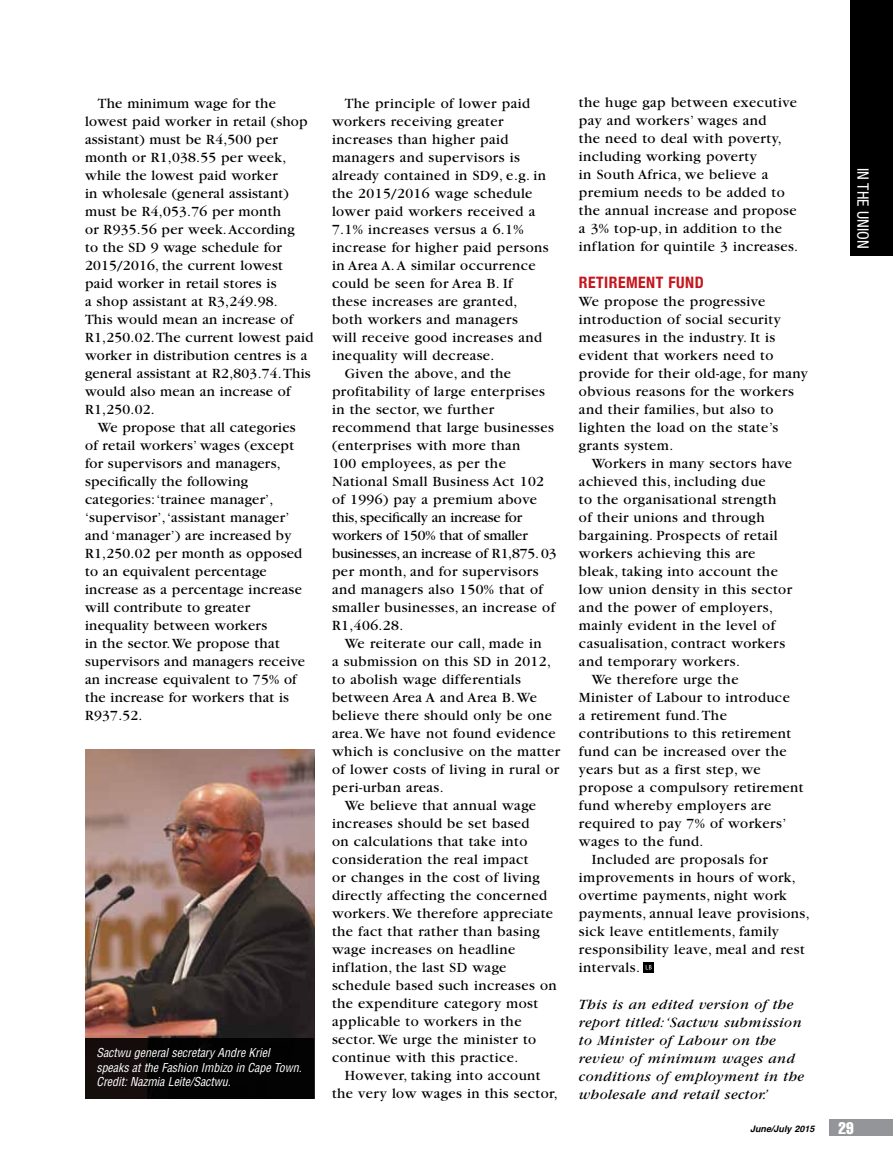
<style>
.page{position:relative;width:893px;height:1170px;background:#fff}
.page>*{position:absolute;margin:0;border:0;box-sizing:border-box;transform-origin:0 0}
.t1{font:extra-condensed 16.5px "Helvetica";color:#fff}
.t2{font:700 condensed 15.75px "Helvetica Neue";letter-spacing:.03em;color:#c4161c}
.t3{font:condensed 15.75px "Helvetica Neue";color:#fff}
.t4{font:14.7px/18px "Garamond";letter-spacing:.03em;color:#000}
.t5{font:italic 14.7px/18px "Garamond";letter-spacing:.03em;color:#000}
.t6{font:14.7px "Garamond";letter-spacing:-.01em;color:#000}
.t7{font:italic condensed 12px/14.4px "Helvetica";letter-spacing:-.005em;color:#fff}
.t8{font:italic 700 9px "Helvetica";color:#000}
</style>
<div class="page">
<div style="left:850px;top:0;width:43px;height:255px;background:#000"></div>
<div style="left:829px;top:1118px;width:64px;height:17px;background:#939598"></div>
<svg style="left:643px;top:962px;width:11px;height:10px"></svg>
<svg style="left:646px;top:965px;width:6px;height:4px"></svg>
<img style="left:85px;top:749px;width:229px;height:288px">
<div style="left:85px;top:1037px;width:229px;height:61px;background:linear-gradient(to right,#130c0a,#000)"></div>
<p class="t4" style="left:85px;top:95px;width:230px;text-indent:13px">The minimum wage for the lowest paid worker in retail (shop assistant) must be R4,500 per month or R1,038.55 per week, while the lowest paid worker<br>in wholesale (general assistant) must be R4,053.76 per month<br>or R935.56 per week. According<br>to the SD 9 wage schedule for<br>2015/2016, the current lowest paid worker in retail stores is<br>a shop assistant at R3,249.98.<br>This would mean an increase of<br>R1,250.02. The current lowest paid worker in distribution centres is a general assistant at R2,803.74. This would also mean an increase of<br>R1,250.02.</p>
<p class="t4" style="left:85px;top:418px;width:222px;text-indent:13px">We propose that all categories of retail workers’ wages (except for supervisors and managers, specifically the following categories: ‘trainee manager’, ‘supervisor’, ‘assistant manager’ and ‘manager’) are increased by<br>R1,250.02 per month as opposed to an equivalent percentage increase as a percentage increase will contribute to greater inequality between workers<br>in the sector. We propose that supervisors and managers receive an increase equivalent to 75% of the increase for workers that is<br>R937.52.</p>
<p class="t7" style="left:96px;top:1045px;width:207px">Sactwu general secretary Andre Kriel speaks at the Fashion Imbizo in Cape Town.<br>Credit: Nazmia Leite/Sactwu.</p>
<p class="t4" style="left:345px;top:94px;width:187px">The principle of lower paid</p>
<p class="t4" style="left:332px;top:112px;width:173px">workers receiving greater</p>
<p class="t4" style="left:332px;top:130px;width:178px">increases than higher paid</p>
<p class="t4" style="left:332px;top:148px;width:189px">managers and supervisors is</p>
<p class="t4" style="left:332px;top:166px;width:215px">already contained in SD9, e.g. in</p>
<p class="t4" style="left:332px;top:184px;width:202px">the 2015/2016 wage schedule</p>
<p class="t4" style="left:332px;top:202px;width:205px">lower paid workers received a</p>
<p class="t4" style="left:332px;top:220px;width:193px">7.1% increases versus a 6.1%</p>
<p class="t4" style="left:332px;top:238px;width:218px">increase for higher paid persons</p>
<p class="t4" style="left:332px;top:256px;width:205px">in Area A. A similar occurrence</p>
<p class="t4" style="left:332px;top:274px;width:182px">could be seen for Area B. If</p>
<p class="t4" style="left:332px;top:292px;width:187px">these increases are granted,</p>
<p class="t4" style="left:332px;top:310px;width:187px">both workers and managers</p>
<p class="t4" style="left:332px;top:328px;width:212px">will receive good increases and</p>
<p class="t4" style="left:332px;top:346px;width:164px">inequality will decrease.</p>
<p class="t4" style="left:345px;top:364px;width:168px">Given the above, and the</p>
<p class="t4" style="left:332px;top:382px;width:214px">profitability of large enterprises</p>
<p class="t4" style="left:332px;top:400px;width:164px">in the sector, we further</p>
<p class="t4" style="left:332px;top:418px;width:223px">recommend that large businesses</p>
<p class="t4" style="left:332px;top:436px;width:190px">(enterprises with more than</p>
<p class="t4" style="left:332px;top:454px;width:175px">100 employees, as per the</p>
<p class="t4" style="left:332px;top:472px;width:214px">National Small Business Act 102</p>
<p class="t4" style="left:332px;top:490px;width:206px">of 1996) pay a premium above</p>
<p class="t6" style="left:332px;top:509px;width:192px">this, specifically an increase for</p>
<p class="t6" style="left:332px;top:527px;width:197px">workers of 150% that of smaller</p>
<p class="t6" style="left:332px;top:545px;width:226px">businesses, an increase of R1,875. 03</p>
<p class="t4" style="left:332px;top:562px;width:208px">per month, and for supervisors</p>
<p class="t4" style="left:332px;top:580px;width:212px">and managers also 150% that of</p>
<p class="t4" style="left:332px;top:598px;width:225px">smaller businesses, an increase of</p>
<p class="t4" style="left:332px;top:616px;width:73px">R1,406.28.</p>
<p class="t4" style="left:345px;top:634px;width:199px">We reiterate our call, made in</p>
<p class="t4" style="left:332px;top:652px;width:220px">a submission on this SD in 2012,</p>
<p class="t4" style="left:332px;top:670px;width:190px">to abolish wage differentials</p>
<p class="t4" style="left:332px;top:688px;width:207px">between Area A and Area B. We</p>
<p class="t4" style="left:332px;top:706px;width:222px">believe there should only be one</p>
<p class="t4" style="left:332px;top:724px;width:225px">area. We have not found evidence</p>
<p class="t4" style="left:332px;top:742px;width:230px">which is conclusive on the matter</p>
<p class="t4" style="left:332px;top:760px;width:229px">of lower costs of living in rural or</p>
<p class="t4" style="left:332px;top:778px;width:113px">peri-urban areas.</p>
<p class="t4" style="left:345px;top:796px;width:193px">We believe that annual wage</p>
<p class="t4" style="left:332px;top:814px;width:199px">increases should be set based</p>
<p class="t4" style="left:332px;top:832px;width:197px">on calculations that take into</p>
<p class="t4" style="left:332px;top:850px;width:198px">consideration the real impact</p>
<p class="t4" style="left:332px;top:868px;width:210px">or changes in the cost of living</p>
<p class="t4" style="left:332px;top:886px;width:217px">directly affecting the concerned</p>
<p class="t4" style="left:332px;top:904px;width:223px">workers. We therefore appreciate</p>
<p class="t4" style="left:332px;top:922px;width:209px">the fact that rather than basing</p>
<p class="t4" style="left:332px;top:940px;width:185px">wage increases on headline</p>
<p class="t4" style="left:332px;top:958px;width:176px">inflation, the last SD wage</p>
<p class="t4" style="left:332px;top:976px;width:226px">schedule based such increases on</p>
<p class="t4" style="left:332px;top:994px;width:208px">the expenditure category most</p>
<p class="t4" style="left:332px;top:1012px;width:191px">applicable to workers in the</p>
<p class="t4" style="left:332px;top:1030px;width:206px">sector. We urge the minister to</p>
<p class="t4" style="left:332px;top:1048px;width:188px">continue with this practice.</p>
<p class="t4" style="left:345px;top:1066px;width:197px">However, taking into account</p>
<p class="t4" style="left:332px;top:1084px;width:227px">the very low wages in this sector,</p>
<p class="t4" style="left:579px;top:94px;width:221px">the huge gap between executive pay and workers’ wages and<br>the need to deal with poverty, including working poverty<br>in South Africa, we believe a premium needs to be added to the annual increase and propose a 3% top-up, in addition to the inflation for quintile 3 increases.</p>
<p class="t2" style="left:579px;top:273px;width:126px">RETIREMENT FUND</p>
<p class="t4" style="left:579px;top:293px;width:230px">We propose the progressive introduction of social security measures in the industry. It is evident that workers need to provide for their old-age, for many obvious reasons for the workers and their families, but also to lighten the load on the state’s grants system.</p>
<p class="t4" style="left:592px;top:455px;width:202px">Workers in many sectors have</p>
<p class="t4" style="left:579px;top:473px;width:188px">achieved this, including due</p>
<p class="t4" style="left:579px;top:491px;width:199px">to the organisational strength</p>
<p class="t4" style="left:579px;top:509px;width:187px">of their unions and through</p>
<p class="t4" style="left:579px;top:527px;width:200px">bargaining. Prospects of retail</p>
<p class="t4" style="left:579px;top:544px;width:178px">workers achieving this are</p>
<p class="t4" style="left:579px;top:562px;width:200px">bleak, taking into account the</p>
<p class="t4" style="left:579px;top:580px;width:215px">low union density in this sector</p>
<p class="t4" style="left:579px;top:598px;width:196px">and the power of employers,</p>
<p class="t4" style="left:579px;top:616px;width:198px">mainly evident in the level of</p>
<p class="t4" style="left:579px;top:634px;width:208px">casualisation, contract workers</p>
<p class="t4" style="left:579px;top:652px;width:163px">and temporary workers.</p>
<p class="t4" style="left:592px;top:670px;width:148px">We therefore urge the</p>
<p class="t4" style="left:579px;top:688px;width:212px">Minister of Labour to introduce</p>
<p class="t4" style="left:579px;top:706px;width:149px">a retirement fund. The</p>
<p class="t4" style="left:579px;top:724px;width:214px">contributions to this retirement</p>
<p class="t4" style="left:579px;top:742px;width:209px">fund can be increased over the</p>
<p class="t4" style="left:579px;top:760px;width:183px">years but as a first step, we</p>
<p class="t4" style="left:579px;top:778px;width:226px">propose a compulsory retirement</p>
<p class="t4" style="left:579px;top:796px;width:194px">fund whereby employers are</p>
<p class="t4" style="left:579px;top:814px;width:209px">required to pay 7% of workers’</p>
<p class="t4" style="left:579px;top:832px;width:126px">wages to the fund.</p>
<p class="t4" style="left:592px;top:850px;width:178px">Included are proposals for</p>
<p class="t4" style="left:579px;top:868px;width:218px">improvements in hours of work,</p>
<p class="t4" style="left:579px;top:886px;width:209px">overtime payments, night work</p>
<p class="t4" style="left:579px;top:904px;width:232px">payments, annual leave provisions,</p>
<p class="t4" style="left:579px;top:922px;width:201px">sick leave entitlements, family</p>
<p class="t4" style="left:579px;top:940px;width:227px">responsibility leave, meal and rest</p>
<p class="t4" style="left:579px;top:958px;width:62px">intervals.</p>
<p class="t5" style="left:579px;top:995px;width:227px">This is an edited version of the report titled: ‘Sactwu submission to Minister of Labour on the review of minimum wages and conditions of employment in the wholesale and retail sector.’</p>
<p class="t3" style="left:872px;top:168px;width:82px;rotate:90deg">IN THE UNION</p>
<p class="t8" style="left:750px;top:1121px;width:66px">June/July 2015</p>
<p class="t1" style="left:838px;top:1117px;width:17px">29</p>
</div>
